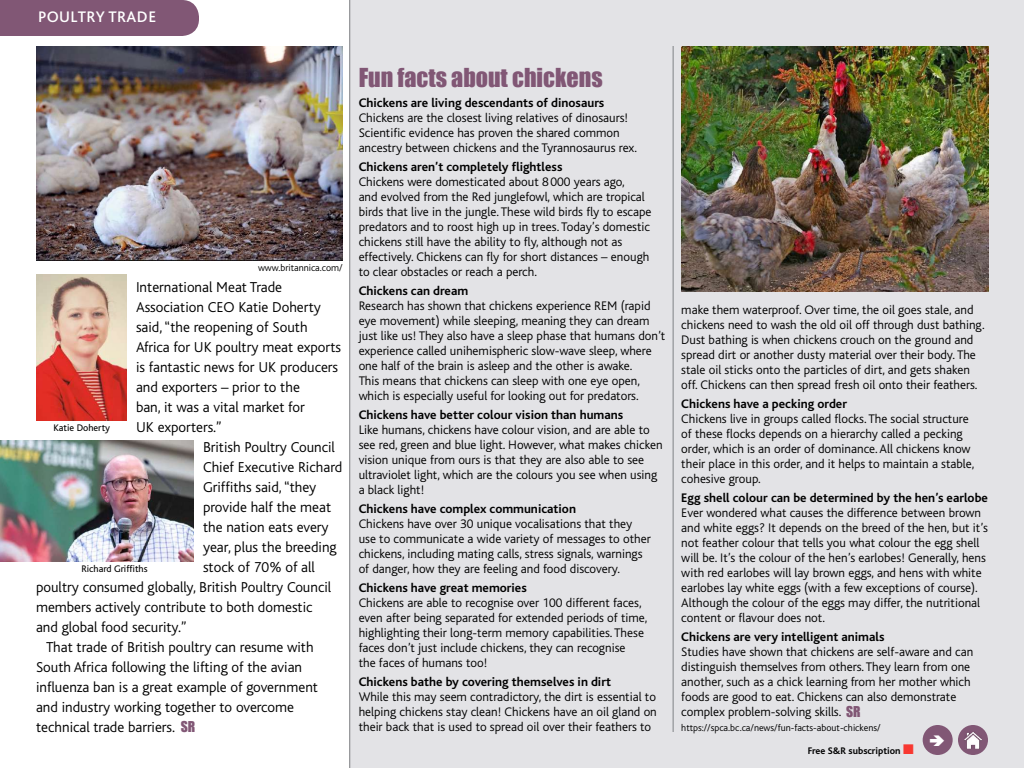
<style>
.page{position:relative;width:1024px;height:768px;background:#fff}
.page>*{position:absolute;margin:0;border:0;box-sizing:border-box;transform-origin:0 0}
.t1{font:24px "Impact";color:#815775}
.t2{font:500 16px "Bliss Pro";letter-spacing:.015em;color:#fff}
.t3{font:300 15px "Bliss";color:#000}
.t4{font:300 13px/15px "Bliss";color:#000}
.t5{font:700 13px "Bliss";color:#000}
.t6{font:300 10px "Bliss";color:#000}
.t7{font:10px "Bliss";color:#000}
.t8{font:700 10px "Bliss";color:#000}
.s1{font-family:"Impact";font-weight:400;font-size:13.8px;color:#815775}
.s2{color:#f83831}
</style>
<div class="page">
<div style="left:349px;top:0;width:675px;height:768px;background:#e3e3e6"></div>
<div style="left:923px;top:725px;width:30px;height:30px;background:#815775;border-radius:50%"></div>
<div style="left:958px;top:725px;width:30px;height:30px;background:#815775;border-radius:50%"></div>
<img style="left:964px;top:732px;width:18px;height:17px">
<hr style="left:673px;top:46px;width:1px;height:686px;background:#808285">
<hr style="left:349px;top:0;width:1px;height:768px;background:#808285">
<img style="left:36px;top:47px;width:307px;height:214px">
<img style="left:36px;top:274px;width:91px;height:147px">
<img style="left:0;top:440px;width:193px;height:121px">
<img style="left:681px;top:46px;width:307px;height:245px">
<div style="left:0;top:0;width:199px;height:36px;background:#815775"></div>
<p class="t2" style="left:38px;top:6px;width:120px">POULTRY TRADE</p>
<p class="t6" style="left:258px;top:262px;width:86px">www.britannica.com/</p>
<p class="t3" style="left:136px;top:279px;width:148px">International Meat Trade</p>
<p class="t3" style="left:136px;top:299px;width:187px">Association CEO Katie Doherty</p>
<p class="t3" style="left:136px;top:319px;width:173px">said, “the reopening of South</p>
<p class="t3" style="left:136px;top:339px;width:207px">Africa for UK poultry meat exports</p>
<p class="t3" style="left:136px;top:359px;width:204px">is fantastic news for UK producers</p>
<p class="t3" style="left:136px;top:379px;width:165px">and exporters – prior to the</p>
<p class="t3" style="left:136px;top:399px;width:170px">ban, it was a vital market for</p>
<p class="t3" style="left:136px;top:419px;width:87px">UK exporters.”</p>
<p class="t3" style="left:203px;top:439px;width:133px">British Poultry Council</p>
<p class="t3" style="left:203px;top:459px;width:141px">Chief Executive Richard</p>
<p class="t3" style="left:203px;top:479px;width:115px">Griffiths said, “they</p>
<p class="t3" style="left:203px;top:499px;width:130px">provide half the meat</p>
<p class="t3" style="left:203px;top:519px;width:127px">the nation eats every</p>
<p class="t3" style="left:203px;top:539px;width:135px">year, plus the breeding</p>
<p class="t3" style="left:203px;top:559px;width:113px">stock of 70% of all</p>
<p class="t3" style="left:36px;top:579px;width:297px">poultry consumed globally, British Poultry Council</p>
<p class="t3" style="left:36px;top:599px;width:278px">members actively contribute to both domestic</p>
<p class="t3" style="left:36px;top:619px;width:152px">and global food security.”</p>
<p class="t3" style="left:46px;top:639px;width:269px">That trade of British poultry can resume with</p>
<p class="t3" style="left:36px;top:659px;width:268px">South Africa following the lifting of the avian</p>
<p class="t3" style="left:36px;top:679px;width:284px">influenza ban is a great example of government</p>
<p class="t3" style="left:36px;top:699px;width:260px">and industry working together to overcome</p>
<p class="t3" style="left:36px;top:719px;width:161px">technical trade barriers. <span class="s1">SR</span></p>
<p class="t7" style="left:54px;top:423px;width:58px">Katie Doherty</p>
<p class="t7" style="left:81px;top:563px;width:68px">Richard Griffiths</p>
<h1 class="t1" style="left:359px;top:59px;width:246px">Fun facts about chickens</h1>
<p class="t5" style="left:359px;top:96px;width:247px">Chickens are living descendants of dinosaurs</p>
<p class="t4" style="left:359px;top:110px;width:280px">Chickens are the closest living relatives of dinosaurs!<br>Scientific evidence has proven the shared common ancestry between chickens and the Tyrannosaurus rex.</p>
<p class="t5" style="left:359px;top:160px;width:205px">Chickens aren’t completely flightless</p>
<p class="t4" style="left:359px;top:174px;width:294px">Chickens were domesticated about 8000 years ago,<br>and evolved from the Red junglefowl, which are tropical birds that live in the jungle. These wild birds fly to escape predators and to roost high up in trees. Today’s domestic chickens still have the ability to fly, although not as effectively. Chickens can fly for short distances – enough to clear obstacles or reach a perch.</p>
<p class="t5" style="left:359px;top:284px;width:111px">Chickens can dream</p>
<p class="t4" style="left:359px;top:298px;width:308px">Research has shown that chickens experience REM (rapid eye movement) while sleeping, meaning they can dream just like us! They also have a sleep phase that humans don’t experience called unihemispheric slow-wave sleep, where one half of the brain is asleep and the other is awake.<br>This means that chickens can sleep with one eye open, which is especially useful for looking out for predators.</p>
<p class="t5" style="left:359px;top:408px;width:266px">Chickens have better colour vision than humans</p>
<p class="t4" style="left:359px;top:423px;width:306px">Like humans, chickens have colour vision, and are able to see red, green and blue light. However, what makes chicken vision unique from ours is that they are also able to see ultraviolet light, which are the colours you see when using a black light!</p>
<p class="t5" style="left:359px;top:502px;width:219px">Chickens have complex communication</p>
<p class="t4" style="left:359px;top:517px;width:294px">Chickens have over 30 unique vocalisations that they use to communicate a wide variety of messages to other chickens, including mating calls, stress signals, warnings of danger, how they are feeling and food discovery.</p>
<p class="t5" style="left:359px;top:581px;width:170px">Chickens have great memories</p>
<p class="t4" style="left:359px;top:596px;width:290px">Chickens are able to recognise over 100 different faces, even after being separated for extended periods of time, highlighting their long-term memory capabilities. These faces don’t just include chickens, they can recognise<br>the faces of humans too!</p>
<p class="t5" style="left:359px;top:675px;width:254px">Chickens bathe by covering themselves in dirt</p>
<p class="t4" style="left:359px;top:690px;width:300px;text-align:justify">While this may seem contradictory, the dirt is essential to helping chickens stay clean! Chickens have an oil gland on their back that is used to spread oil over their feathers to</p>
<p class="t4" style="left:681px;top:303px;width:305px">make them waterproof. Over time, the oil goes stale, and chickens need to wash the old oil off through dust bathing.<br>Dust bathing is when chickens crouch on the ground and spread dirt or another dusty material over their body. The stale oil sticks onto the particles of dirt, and gets shaken off. Chickens can then spread fresh oil onto their feathers.</p>
<p class="t5" style="left:681px;top:397px;width:167px">Chickens have a pecking order</p>
<p class="t4" style="left:681px;top:412px;width:295px">Chickens live in groups called flocks. The social structure of these flocks depends on a hierarchy called a pecking order, which is an order of dominance. All chickens know their place in this order, and it helps to maintain a stable, cohesive group.</p>
<p class="t5" style="left:681px;top:491px;width:308px">Egg shell colour can be determined by the hen’s earlobe</p>
<p class="t4" style="left:681px;top:506px;width:308px">Ever wondered what causes the difference between brown and white eggs? It depends on the breed of the hen, but it’s not feather colour that tells you what colour the egg shell will be. It’s the colour of the hen’s earlobes! Generally, hens with red earlobes will lay brown eggs, and hens with white earlobes lay white eggs (with a few exceptions of course).<br>Although the colour of the eggs may differ, the nutritional content or flavour does not.</p>
<p class="t5" style="left:681px;top:630px;width:205px">Chickens are very intelligent animals</p>
<p class="t4" style="left:681px;top:645px;width:293px">Studies have shown that chickens are self-aware and can distinguish themselves from others. They learn from one another, such as a chick learning from her mother which foods are good to eat. Chickens can also demonstrate complex problem-solving skills. <span class="s1">SR</span></p>
<p class="t6" style="left:681px;top:723px;width:201px">https://spca.bc.ca/news/fun-facts-about-chickens/</p>
<p class="t8" style="left:808px;top:745px;width:108px">Free S&amp;R subscription <span class="s2">■</span></p>
</div>
